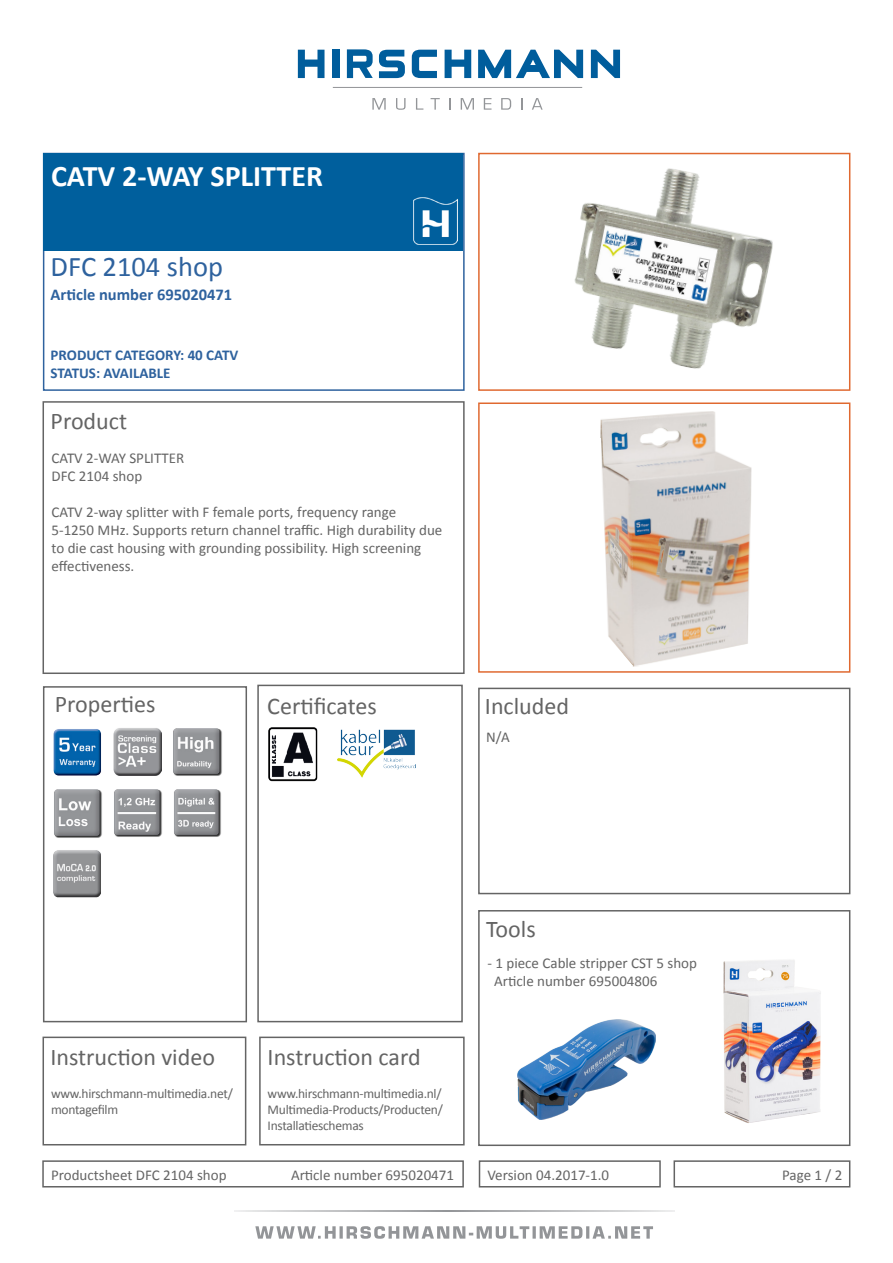
<style>
.page{position:relative;width:893px;height:1263px;background:#fff}
.page>*{position:absolute;margin:0;border:0;box-sizing:border-box;transform-origin:0 0}
.t1{font:700 30px "Calibri";color:#fff}
.t2{font:28.5px "Calibri";color:#2e629e}
.t3{font:24px "Calibri";color:#646464}
.t4{font:700 16.5px "Calibri";color:#2e629e}
.t5{font:15px/18px "Calibri";color:#646464}
.t6{font:700 15px/18px "Calibri";color:#2e629e}
.t7{font:13.5px/16.2px "Calibri";letter-spacing:-.02em;color:#646464}
</style>
<div class="page">
<img style="left:517px;top:1019px;width:99px;height:101px">
<div style="left:478px;top:910px;width:372px;height:236px;border:2px solid #646464"></div>
<div style="left:43px;top:686px;width:204px;height:336px;border:2px solid #646464"></div>
<div style="left:43px;top:1036px;width:203px;height:109px;border:2px solid #646464"></div>
<div style="left:478px;top:688px;width:372px;height:206px;border:2px solid #646464"></div>
<div style="left:478px;top:153px;width:372px;height:238px;border:2px solid #e06930"></div>
<div style="left:43px;top:153px;width:422px;height:238px;border:2px solid #2e629e"></div>
<div style="left:44px;top:154px;width:419px;height:97px;background:#005f9d"></div>
<div style="left:257px;top:685px;width:206px;height:337px;border:2px solid #646464"></div>
<div style="left:43px;top:401px;width:422px;height:273px;border:2px solid #646464"></div>
<hr style="left:234px;top:1211px;width:441px;height:1px;background:#939598">
<svg style="left:255px;top:1226px;width:398px;height:13px"></svg>
<hr style="left:333px;top:87px;width:249px;height:1px;background:#939598">
<svg style="left:372px;top:98px;width:14px;height:12px"></svg>
<svg style="left:396px;top:98px;width:10px;height:12px"></svg>
<svg style="left:416px;top:98px;width:7px;height:12px"></svg>
<svg style="left:431px;top:98px;width:9px;height:12px"></svg>
<svg style="left:449px;top:98px;width:1px;height:12px"></svg>
<svg style="left:461px;top:98px;width:13px;height:12px"></svg>
<svg style="left:484px;top:98px;width:7px;height:12px"></svg>
<svg style="left:501px;top:98px;width:10px;height:12px"></svg>
<svg style="left:521px;top:98px;width:1px;height:12px"></svg>
<svg style="left:532px;top:98px;width:11px;height:12px"></svg>
<svg style="left:591px;top:50px;width:29px;height:28px"></svg>
<svg style="left:298px;top:50px;width:26px;height:28px"></svg>
<div style="left:332px;top:50px;width:7px;height:28px;background:#005d9c"></div>
<svg style="left:379px;top:50px;width:26px;height:28px"></svg>
<svg style="left:412px;top:50px;width:25px;height:28px"></svg>
<svg style="left:445px;top:50px;width:26px;height:28px"></svg>
<svg style="left:478px;top:50px;width:105px;height:28px"></svg>
<svg style="left:347px;top:49px;width:26px;height:29px"></svg>
<div style="left:674px;top:1160px;width:176px;height:27px;border:2px solid #646464"></div>
<img style="left:268px;top:727px;width:50px;height:55px">
<img style="left:53px;top:729px;width:48px;height:47px">
<img style="left:114px;top:728px;width:48px;height:47px">
<img style="left:173px;top:728px;width:49px;height:48px">
<div style="left:42px;top:1160px;width:422px;height:27px;border:2px solid #646464"></div>
<div style="left:479px;top:1160px;width:182px;height:27px;border:2px solid #646464"></div>
<img style="left:414px;top:197px;width:43px;height:47px">
<img style="left:54px;top:789px;width:48px;height:49px">
<img style="left:114px;top:789px;width:48px;height:48px">
<img style="left:174px;top:789px;width:47px;height:48px">
<img style="left:53px;top:850px;width:48px;height:48px">
<div style="left:259px;top:1036px;width:206px;height:109px;border:2px solid #646464"></div>
<img style="left:337px;top:729px;width:78px;height:49px">
<img style="left:549px;top:152px;width:302px;height:228px">
<div style="left:478px;top:402px;width:372px;height:271px;border:2px solid #e06930"></div>
<img style="left:616px;top:926px;width:235px;height:204px">
<img style="left:600px;top:411px;width:152px;height:256px">
<p class="t1" style="left:51px;top:157px;width:273px">CATV 2-WAY SPLITTER</p>
<p class="t2" style="left:51px;top:249px;width:174px">DFC 2104 shop</p>
<p class="t4" style="left:51px;top:284px;width:183px">Article number 695020471</p>
<p class="t6" style="left:51px;top:346px;width:189px">PRODUCT CATEGORY: 40 CATV<br>STATUS: AVAILABLE</p>
<p class="t3" style="left:51px;top:406px;width:78px">Product</p>
<p class="t5" style="left:52px;top:449px;width:134px">CATV 2-WAY SPLITTER</p>
<p class="t5" style="left:52px;top:467px;width:92px">DFC 2104 shop</p>
<p class="t5" style="left:52px;top:503px;width:392px">CATV 2-way splitter with F female ports, frequency range 5-1250 MHz. Supports return channel traffic. High durability due to die cast housing with grounding possibility. High screening effectiveness.</p>
<p class="t3" style="left:55px;top:689px;width:102px">Properties</p>
<p class="t3" style="left:267px;top:690px;width:111px">Certificates</p>
<p class="t3" style="left:485px;top:690px;width:86px">Included</p>
<p class="t5" style="left:486px;top:728px;width:25px">N/A</p>
<p class="t3" style="left:486px;top:913px;width:51px">Tools</p>
<p class="t3" style="left:50px;top:1041px;width:166px">Instruction video</p>
<p class="t3" style="left:268px;top:1041px;width:155px">Instruction card</p>
<p class="t7" style="left:51px;top:1085px;width:183px">www.hirschmann-multimedia.net/ montagefilm</p>
<p class="t7" style="left:268px;top:1085px;width:177px;text-align:justify">www.hirschmann-multimedia.nl/ Multimedia-Products/Producten/ Installatieschemas</p>
<p class="t5" style="left:487px;top:954px;width:211px">- 1 piece Cable stripper CST 5 shop</p>
<p class="t5" style="left:494px;top:972px;width:165px">Article number 695004806</p>
<p class="t5" style="left:51px;top:1165px;width:177px">Productsheet DFC 2104 shop</p>
<p class="t5" style="left:291px;top:1165px;width:165px">Article number 695020471</p>
<p class="t5" style="left:487px;top:1165px;width:123px">Version 04.2017-1.0</p>
<p class="t5" style="left:782px;top:1165px;width:62px">Page 1 / 2</p>
</div>
